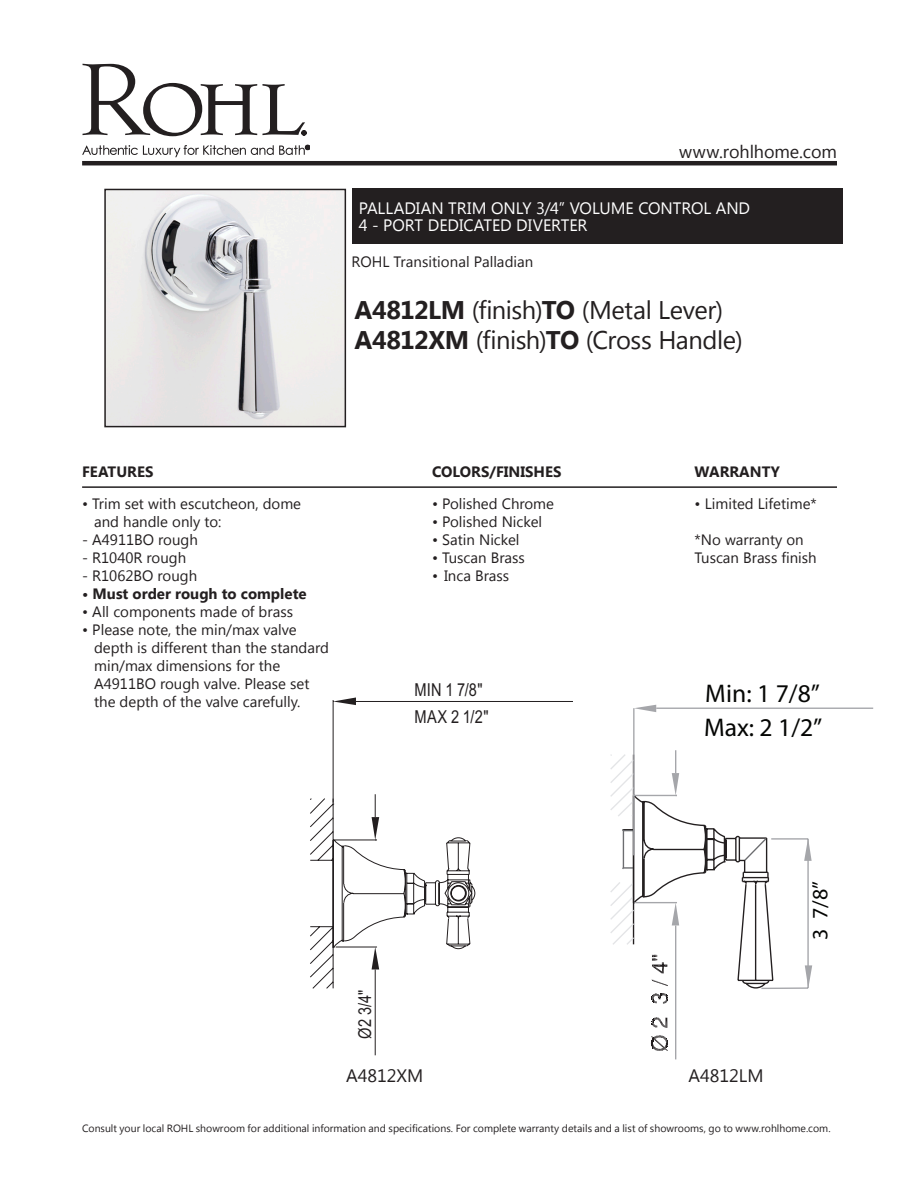
<style>
.page{position:relative;width:918px;height:1188px;background:#fff}
.page>*{position:absolute;margin:0;border:0;box-sizing:border-box;transform-origin:0 0}
.t1{font:25.65px/33.6px "Myriad Pro";color:#060705}
.Product_Info_Nest{font:25.5px "Segoe UI";letter-spacing:-.02em;color:#231f20}
.t2{font:21.9px "Myriad Pro";color:#040503}
.t3{font:18px "Segoe UI";color:#231f20}
.t4{font:17.85px/27px "Arial Narrow";letter-spacing:.015em;color:#231f20}
.t5{font:16.5px "Segoe UI";letter-spacing:-.005em;color:#fff}
.bullets{font:15px/18px "Segoe UI";color:#231f20}
.t6{font:700 15px "Segoe UI";color:#231f20}
.t7{font:10.5px "Segoe UI";color:#231f20}
.s1{font-weight:700}
.s2{color:#040503}
</style>
<div class="page">
<svg style="left:82px;top:64px;width:224px;height:72px"></svg>
<svg style="left:82px;top:145px;width:228px;height:12px"></svg>
<hr style="left:82px;top:161px;width:755px;height:4px;background:#231f20">
<img style="left:107px;top:192px;width:236px;height:232px">
<div style="left:104px;top:189px;width:242px;height:238px;border:2px solid #231f20"></div>
<hr style="left:82px;top:486px;width:755px;height:2px;background:#231f20">
<div style="left:352px;top:189px;width:491px;height:55px;background:#231f20"></div>
<hr style="left:675px;top:925px;width:1px;height:134px;background:#a5a6aa">
<svg style="left:651px;top:1035px;width:17px;height:16px"></svg>
<svg style="left:652px;top:1017px;width:15px;height:11px"></svg>
<svg style="left:610px;top:750px;width:164px;height:254px"></svg>
<hr style="left:633px;top:708px;width:2px;height:147px;background:#a5a6aa">
<hr style="left:656px;top:708px;width:217px;height:1px;background:#a5a6aa">
<svg style="left:634px;top:705px;width:22px;height:7px"></svg>
<hr style="left:761px;top:987px;width:47px;height:2px;background:#a5a6aa">
<hr style="left:807px;top:839px;width:2px;height:149px;background:#a5a6aa">
<hr style="left:771px;top:838px;width:37px;height:2px;background:#a5a6aa">
<svg style="left:804px;top:838px;width:8px;height:23px"></svg>
<svg style="left:805px;top:965px;width:7px;height:23px"></svg>
<hr style="left:356px;top:701px;width:217px;height:1px;background:#231f20">
<svg style="left:310px;top:697px;width:166px;height:358px"></svg>
<p class="t3" style="left:679px;top:139px;width:159px">www.rohlhome.com</p>
<p class="t5" style="left:359px;top:197px;width:393px">PALLADIAN TRIM ONLY 3/4” VOLUME CONTROL AND</p>
<p class="t5" style="left:359px;top:213px;width:230px">4 - PORT DEDICATED DIVERTER</p>
<p class="bullets" style="left:352px;top:252px;width:183px">ROHL Transitional Palladian</p>
<p class="Product_Info_Nest" style="left:354px;top:292px;width:370px"><span class="s1">A4812LM</span> (finish)<span class="s1">TO</span> (Metal Lever)</p>
<p class="Product_Info_Nest" style="left:354px;top:322px;width:390px"><span class="s1">A4812XM</span> (finish)<span class="s1">TO</span> (Cross Handle)</p>
<p class="t6" style="left:82px;top:461px;width:73px">FEATURES</p>
<p class="bullets" style="left:82px;top:494px;width:220px">• Trim set with escutcheon, dome</p>
<p class="bullets" style="left:94px;top:512px;width:129px">and handle only to:</p>
<p class="bullets" style="left:82px;top:530px;width:117px">- A4911BO rough</p>
<p class="bullets" style="left:82px;top:548px;width:106px">- R1040R rough</p>
<p class="bullets" style="left:82px;top:566px;width:117px">- R1062BO rough</p>
<p class="t6" style="left:82px;top:583px;width:226px">• Must order rough to complete</p>
<p class="bullets" style="left:82px;top:602px;width:212px">• All components made of brass</p>
<p class="bullets" style="left:82px;top:620px;width:216px">• Please note, the min/max valve</p>
<p class="bullets" style="left:94px;top:638px;width:236px">depth is different than the standard</p>
<p class="bullets" style="left:94px;top:656px;width:188px">min/max dimensions for the</p>
<p class="bullets" style="left:94px;top:674px;width:217px">A4911BO rough valve. Please set</p>
<p class="bullets" style="left:94px;top:692px;width:208px">the depth of the valve carefully.</p>
<p class="t6" style="left:432px;top:461px;width:131px">COLORS/FINISHES</p>
<p class="bullets" style="left:432px;top:494px;width:124px">• Polished Chrome</p>
<p class="bullets" style="left:432px;top:512px;width:112px">• Polished Nickel</p>
<p class="bullets" style="left:432px;top:530px;width:89px">• Satin Nickel</p>
<p class="bullets" style="left:432px;top:548px;width:94px">• Tuscan Brass</p>
<p class="bullets" style="left:432px;top:566px;width:79px">• Inca Brass</p>
<p class="t4" style="left:415px;top:675px;width:76px">MIN 1 7/8"<br>MAX 2 1/2"</p>
<p class="t6" style="left:695px;top:461px;width:87px">WARRANTY</p>
<p class="bullets" style="left:695px;top:494px;width:124px">• Limited Lifetime*</p>
<p class="bullets" style="left:695px;top:530px;width:124px">*No warranty on<br>Tuscan Brass finish</p>
<p class="t1" style="left:704px;top:676px;width:120px">Min: 1 7/8”<br><span class="s2">Max: 2 1/2”</span></p>
<p class="t4" style="left:351px;top:1039px;width:50px;rotate:-90deg">Ø2 3/4"</p>
<p class="t3" style="left:346px;top:1063px;width:79px">A4812XM</p>
<p class="t3" style="left:688px;top:1063px;width:77px">A4812LM</p>
<p class="t2" style="left:807px;top:940px;width:60px;rotate:-90deg">3 7/8”</p>
<p class="t7" style="left:82px;top:1121px;width:750px">Consult your local ROHL showroom for additional information and specifications. For complete warranty details and a list of showrooms, go to www.rohlhome.com.</p>
</div>
